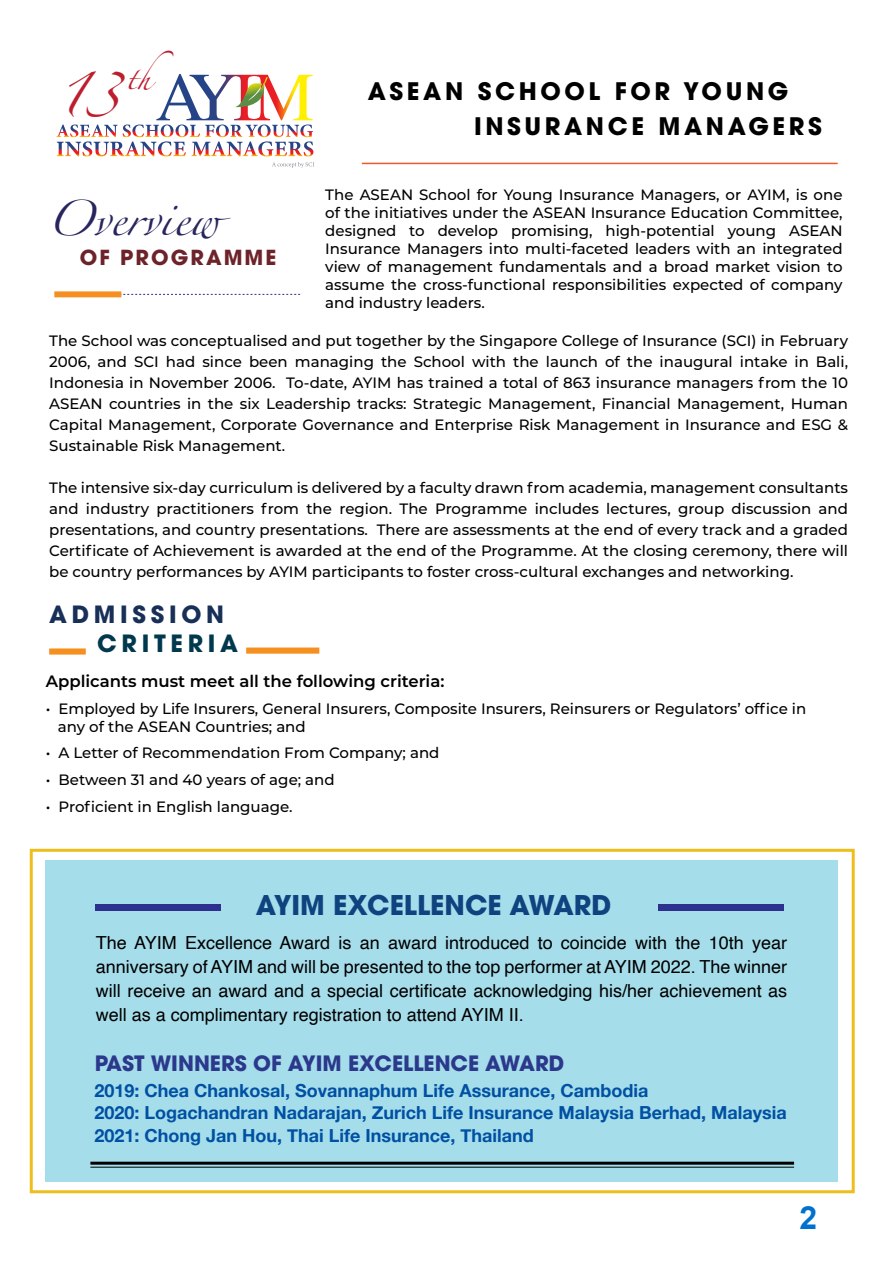
<style>
.page{position:relative;width:893px;height:1263px;background:#fff}
.page>*{position:absolute;margin:0;border:0;box-sizing:border-box;transform-origin:0 0}
.t1{font:38.7px "Zapfino";color:#bd1e2e}
.t2{font:31.8px "Zapfino";color:#28255e}
.t3{font:700 31.8px "Arial";color:#0071ce}
.t4{font:700 27px "ITC Avant Garde Pro";color:#0f4380}
.t5{font:700 24px "ITC Avant Garde Pro";letter-spacing:.15em;color:#000}
.t6{font:700 23.55px "ITC Avant Garde Pro";letter-spacing:.2em;color:#182f58}
.t7{font:700 23.55px "ITC Avant Garde Pro";letter-spacing:.2em;color:#00384d}
.t8{font:700 21px "ITC Avant Garde Pro";color:#2b388c}
.t9{font:20.85px "Zapfino";color:#bd1e2e}
.t10{font:700 20.7px "ITC Avant Garde Pro";letter-spacing:.1em;color:#6d232a}
.t11{font:18px/24px "Helvetica";color:#000;text-align:justify}
.t12{font:700 18px/22.5px "Helvetica Neue";color:#0050a3}
.t13{font:600 16.5px "Montserrat";color:#000}
.t14{font:500 15px/21px "Montserrat";color:#000;text-align:justify}
</style>
<div class="page">
<div style="left:45px;top:861px;width:793px;height:321px;background:#a5ddea"></div>
<hr style="left:362px;top:163px;width:476px;height:1px;background:#ed5929">
<svg style="left:121px;top:294px;width:179px;height:1px"></svg>
<div style="left:54px;top:291px;width:67px;height:6px;background:#f58f1f"></div>
<div style="left:246px;top:647px;width:73px;height:7px;background:#f58f1f"></div>
<svg style="left:57px;top:74px;width:257px;height:94px"></svg>
<div style="left:49px;top:648px;width:37px;height:6px;background:#f58f1f"></div>
<div style="left:96px;top:904px;width:125px;height:7px;background:#2e308f"></div>
<div style="left:658px;top:904px;width:125px;height:7px;background:#2e308f"></div>
<div style="left:30px;top:849px;width:825px;height:344px;border:3px solid #eebe1c"></div>
<hr style="left:90px;top:1162px;width:704px;height:3px;background:#000">
<hr style="left:90px;top:1167px;width:704px;height:1px;background:#000">
<h3 class="t9" style="left:126px;top:70px;width:49px">th</h3>
<h1 class="t1" style="left:59px;top:78px;width:62px">13</h1>
<h2 class="t2" style="left:46px;top:205px;width:175px">Overview</h2>
<h3 class="t10" style="left:80px;top:243px;width:198px">OF PROGRAMME</h3>
<h3 class="t5" style="left:368px;top:75px;width:422px">ASEAN SCHOOL FOR YOUNG</h3>
<h3 class="t5" style="left:474px;top:110px;width:349px">INSURANCE MANAGERS</h3>
<p class="t14" style="left:325px;top:185px;width:519px;line-height:18px">The ASEAN School for Young Insurance Managers, or AYIM, is one of the initiatives under the ASEAN Insurance Education Committee, designed to develop promising, high-potential young ASEAN Insurance Managers into multi-faceted leaders with an integrated view of management fundamentals and a broad market vision to assume the cross-functional responsibilities expected of company and industry leaders.</p>
<p class="t14" style="left:49px;top:329px;width:800px">The School was conceptualised and put together by the Singapore College of Insurance (SCI) in February 2006, and SCI had since been managing the School with the launch of the inaugural intake in Bali, Indonesia in November 2006. To-date, AYIM has trained a total of 863 insurance managers from the 10<br>ASEAN countries in the six Leadership tracks: Strategic Management, Financial Management, Human Capital Management, Corporate Governance and Enterprise Risk Management in Insurance and ESG &amp; Sustainable Risk Management.</p>
<p class="t14" style="left:49px;top:476px;width:800px">The intensive six-day curriculum is delivered by a faculty drawn from academia, management consultants and industry practitioners from the region. The Programme includes lectures, group discussion and presentations, and country presentations. There are assessments at the end of every track and a graded Certificate of Achievement is awarded at the end of the Programme. At the closing ceremony, there will be country performances by AYIM participants to foster cross-cultural exchanges and networking.</p>
<h3 class="t6" style="left:49px;top:599px;width:177px">ADMISSION</h3>
<h3 class="t7" style="left:97px;top:627px;width:142px">CRITERIA</h3>
<p class="t13" style="left:46px;top:670px;width:400px">Applicants must meet all the following criteria:</p>
<p class="t14" style="left:58px;top:699px;width:750px;line-height:18px;text-indent:-12px">• Employed by Life Insurers, General Insurers, Composite Insurers, Reinsurers or Regulators’ office in any of the ASEAN Countries; and</p>
<p class="t14" style="left:46px;top:742px;width:395px">• A Letter of Recommendation From Company; and</p>
<p class="t14" style="left:46px;top:768px;width:291px">• Between 31 and 40 years of age; and</p>
<p class="t14" style="left:46px;top:795px;width:248px">• Proficient in English language.</p>
<h3 class="t4" style="left:256px;top:887px;width:357px">AYIM EXCELLENCE AWARD</h3>
<p class="t11" style="left:96px;top:932px;width:693px">The AYIM Excellence Award is an award introduced to coincide with the 10th year anniversary of AYIM and will be presented to the top performer at AYIM 2022. The winner will receive an award and a special certificate acknowledging his/her achievement as well as a complimentary registration to attend AYIM II.</p>
<h3 class="t8" style="left:95px;top:1049px;width:471px">PAST WINNERS OF AYIM EXCELLENCE AWARD</h3>
<p class="t12" style="left:94px;top:1079px;width:694px">2019: Chea Chankosal, Sovannaphum Life Assurance, Cambodia<br>2020: Logachandran Nadarajan, Zurich Life Insurance Malaysia Berhad, Malaysia<br>2021: Chong Jan Hou, Thai Life Insurance, Thailand</p>
<h2 class="t3" style="left:799px;top:1196px;width:19px">2</h2>
</div>
